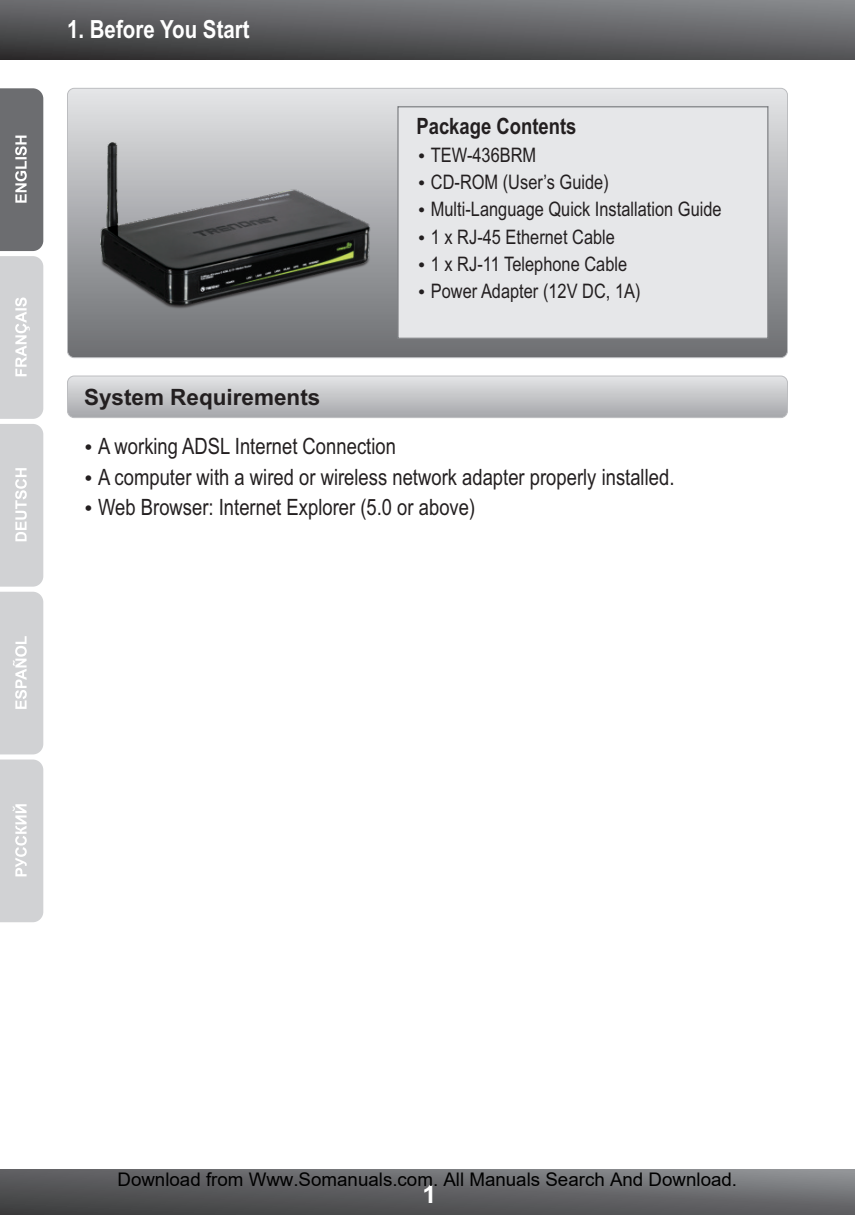
<style>
.page{position:relative;width:855px;height:1215px;background:#fff}
.page>*{position:absolute;margin:0;border:0;box-sizing:border-box;transform-origin:0 0}
.t1{font:700 25px "Arial Narrow";color:#fff}
.t2{font:700 25px "Arial";color:#fff}
.t3{font:22.5px/30.5px "Arial Narrow";color:#231f20}
.t4{font:700 22.5px "Arial";color:#231f20}
.t5{font:700 22.5px "Arial Narrow";color:#231f20}
.t6{font:20px/27.2px "Arial Narrow";color:#231f20}
.t7{font:18.75px "Arial";color:#000}
</style>
<div class="page">
<svg style="left:0;top:0;width:855px;height:59px;background:#5e5e61"></svg>
<svg style="left:0;top:1170px;width:855px;height:45px;background:#606163"></svg>
<svg style="left:0;top:88px;width:43px;height:666px;background:#bdbec0"></svg>
<svg style="left:0;top:760px;width:43px;height:162px;background:#d3d4d6"></svg>
<div style="left:68px;top:88px;width:720px;height:270px;background:linear-gradient(to bottom,#e4e5e7,#6c6e71);border-radius:7px"></div>
<div style="left:67px;top:88px;width:721px;height:270px;border:1px solid #bcbdc0;border-radius:7px"></div>
<div style="left:397px;top:106px;width:371px;height:233px;background:#e6e7e9"></div>
<div style="left:68px;top:376px;width:720px;height:42px;background:linear-gradient(to bottom,#e4e5e6,#a6a7ab);border-radius:7px"></div>
<div style="left:67px;top:376px;width:721px;height:42px;border:1px solid #bcbdc0;border-radius:7px"></div>
<img style="left:101px;top:142px;width:270px;height:168px">
<svg style="left:419px;top:208px;width:5px;height:5px"></svg>
<svg style="left:419px;top:153px;width:5px;height:5px"></svg>
<svg style="left:419px;top:181px;width:5px;height:5px"></svg>
<svg style="left:419px;top:235px;width:5px;height:5px"></svg>
<svg style="left:419px;top:262px;width:5px;height:5px"></svg>
<svg style="left:419px;top:289px;width:5px;height:5px"></svg>
<p class="t1" style="left:67px;top:20px;width:184px">1. Before You Start</p>
<p class="t5" style="left:416px;top:117px;width:161px">Package Contents</p>
<p class="t6" style="left:431px;top:170px;width:292px">CD-ROM (User’s Guide)<br>Multi-Language Quick Installation Guide<br>1 x RJ-45 Ethernet Cable<br>1 x RJ-11 Telephone Cable<br>Power Adapter (12V DC, 1A)</p>
<p class="t6" style="left:431px;top:143px;width:107px">TEW-436BRM</p>
<p class="t4" style="left:84px;top:389px;width:238px">System Requirements</p>
<p class="t3" style="left:98px;top:433px;width:299px">A working ADSL Internet Connection</p>
<p class="t3" style="left:98px;top:464px;width:578px">A computer with a wired or wireless network adapter properly installed.<br>Web Browser: Internet Explorer (5.0 or above)</p>
<p class="t7" style="left:117px;top:1169px;width:621px">Download from Www.Somanuals.com. All Manuals Search And Download.</p>
<p class="t2" style="left:423px;top:1185px;width:15px">1</p>
</div>
